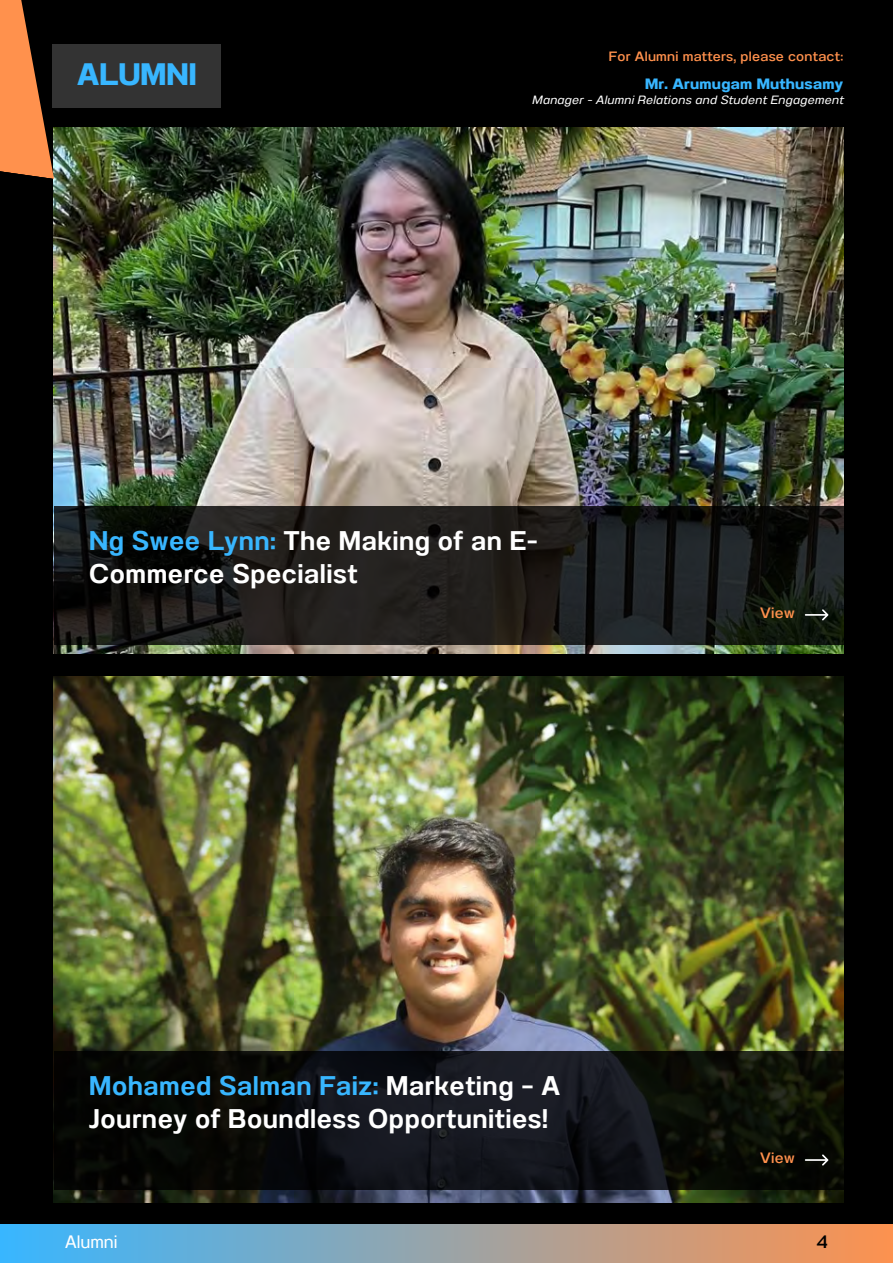
<style>
.page{position:relative;width:893px;height:1264px;background:#fff}
.page>*{position:absolute;margin:0;border:0;box-sizing:border-box;transform-origin:0 0}
.t1{font:700 31.05px "Anantason";color:#38b6ff}
.t2{font:600 27px/32.5px "Anantason";letter-spacing:.02em;color:#fff}
.t3{font:18px "Anantason";color:#fff}
.t4{font:500 18px "Anantason";color:#000}
.t5{font:15px "Anantason Bold Wd 112";letter-spacing:.02em;color:#38b6ff}
.t6{font:15px "Anantason Medium Wd 112";letter-spacing:.02em;color:#ff914d}
.t7{font:13.5px "Anantason Medium Wd 112";letter-spacing:.02em;color:#ff914d}
.t8{font:12px "Anantason Wd 112 It";letter-spacing:.02em;color:#fff}
.s1{color:#38b6ff}
</style>
<div class="page">
<div style="left:0;top:0;width:892px;height:1262px;background:#000"></div>
<img style="left:54px;top:127px;width:789px;height:526px">
<div style="left:0;top:1224px;width:892px;height:38px;background:linear-gradient(to right,#38b6ff,#fc924f)"></div>
<svg style="left:0;top:0;width:54px;height:179px"></svg>
<svg style="left:54px;top:506px;width:789px;height:138px"></svg>
<svg style="left:804px;top:609px;width:24px;height:11px"></svg>
<div style="left:52px;top:45px;width:169px;height:63px;background:#333"></div>
<img style="left:54px;top:676px;width:789px;height:526px">
<svg style="left:54px;top:1051px;width:789px;height:138px"></svg>
<svg style="left:804px;top:1154px;width:24px;height:11px"></svg>
<p class="t1" style="left:77px;top:57px;width:121px">ALUMNI</p>
<p class="t7" style="left:609px;top:48px;width:236px">For Alumni matters, please contact:</p>
<p class="t5" style="left:645px;top:75px;width:199px">Mr. Arumugam Muthusamy</p>
<p class="t8" style="left:532px;top:93px;width:313px">Manager - Alumni Relations and Student Engagement</p>
<p class="t2" style="left:89px;top:524px;width:450px"><span class="s1">Ng Swee Lynn:</span> The Making of an E-<br>Commerce Specialist</p>
<p class="t2" style="left:89px;top:1069px;width:472px"><span class="s1">Mohamed Salman Faiz:</span> Marketing – A<br>Journey of Boundless Opportunities!</p>
<p class="t6" style="left:760px;top:604px;width:36px">View</p>
<p class="t6" style="left:760px;top:1148px;width:36px">View</p>
<p class="t3" style="left:65px;top:1231px;width:54px">Alumni</p>
<p class="t4" style="left:816px;top:1231px;width:12px">4</p>
</div>
